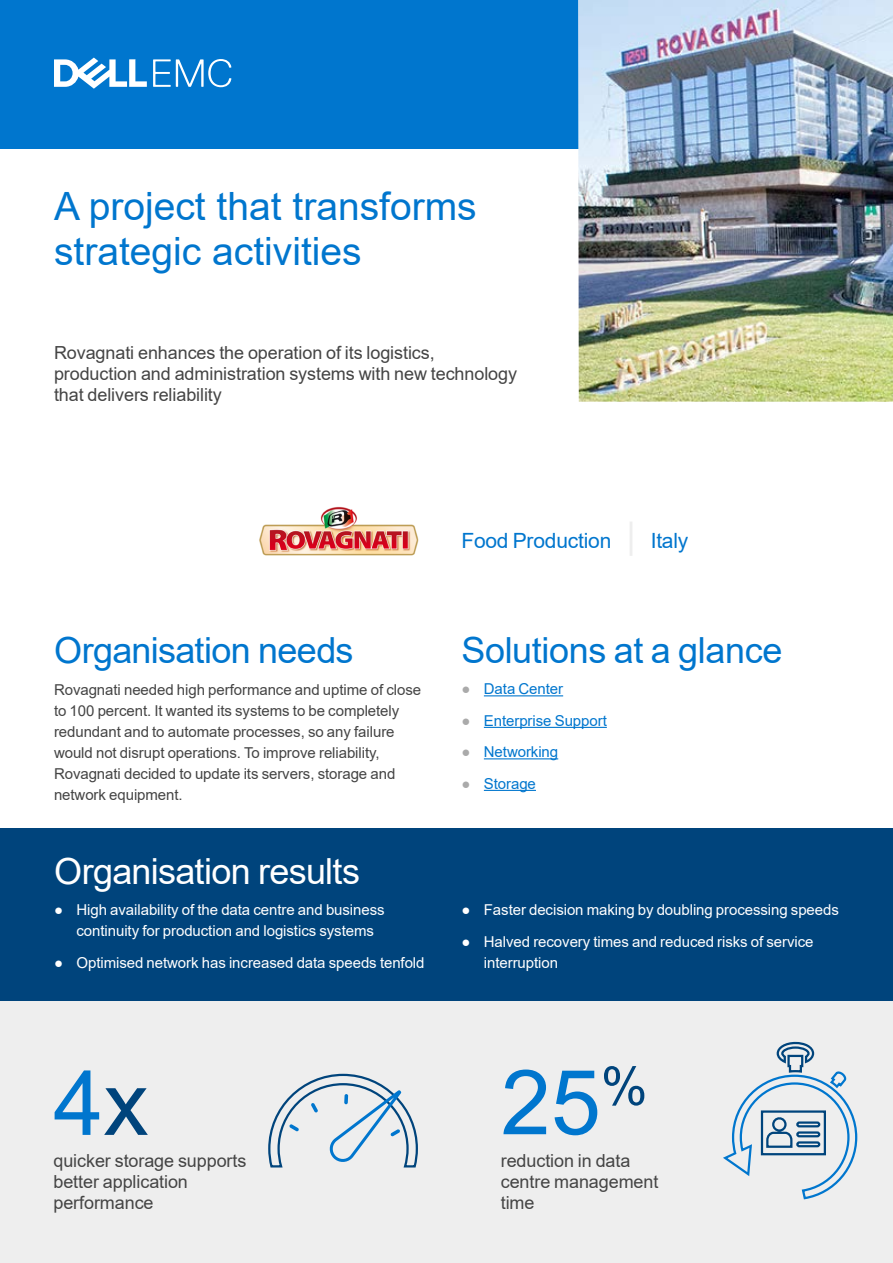
<style>
.page{position:relative;width:893px;height:1263px;background:#fff}
.page>*{position:absolute;margin:0;border:0;box-sizing:border-box;transform-origin:0 0}
.t1{font:90px "Arial";color:#0076ce}
.t2{font:39px/45px "Arial";color:#0076ce}
.t3{font:36px "Arial";letter-spacing:-.01em;color:#0076ce}
.t4{font:36px "Arial";letter-spacing:-.02em;color:#fff}
.t5{font:21px "Arial";letter-spacing:-.01em;color:#0076ce}
.t6{font:18px/21px "Arial";letter-spacing:-.005em;color:#444}
.t7{font:15px/21px "Arial";letter-spacing:-.005em;color:#444}
.t8{font:15px/21px "Arial";letter-spacing:-.005em;color:#fff}
.t9{font:15px "Arial";letter-spacing:-.005em;color:#0076ce}
.s1{font-size:36px;color:#eee}
.s2{color:#aaa}
.s3{color:#00447c}
</style>
<div class="page">
<div style="left:0;top:0;width:893px;height:148px;background:#0076ce"></div>
<img style="left:578px;top:0;width:315px;height:402px">
<svg style="left:153px;top:59px;width:78px;height:28px"></svg>
<svg style="left:54px;top:58px;width:93px;height:31px"></svg>
<hr style="left:484px;top:695px;width:79px;height:1px;background:#0076ce">
<hr style="left:484px;top:727px;width:123px;height:1px;background:#0076ce">
<hr style="left:484px;top:758px;width:74px;height:1px;background:#0076ce">
<hr style="left:484px;top:790px;width:52px;height:1px;background:#0076ce">
<div style="left:0;top:828px;width:893px;height:173px;background:#00447c"></div>
<div style="left:434px;top:1001px;width:459px;height:262px;background:#eee"></div>
<div style="left:0;top:1001px;width:446px;height:261px;background:#eee"></div>
<img style="left:259px;top:506px;width:160px;height:50px">
<svg style="left:268px;top:1073px;width:150px;height:95px"></svg>
<svg style="left:723px;top:1041px;width:135px;height:159px"></svg>
<h2 class="t2" style="left:54px;top:183px;width:424px">A project that transforms strategic activities</h2>
<p class="t6" style="left:54px;top:342px;width:465px">Rovagnati enhances the operation of its logistics, production and administration systems with new technology that delivers reliability</p>
<h3 class="t5" style="left:461px;top:526px;width:229px">Food Production <span class="s1">|</span> Italy</h3>
<h3 class="t3" style="left:54px;top:626px;width:301px">Organisation needs</h3>
<h3 class="t3" style="left:461px;top:626px;width:322px">Solutions at a glance</h3>
<p class="t9" style="left:461px;top:679px;width:103px"><span class="s2">●</span> Data Center</p>
<p class="t9" style="left:461px;top:710px;width:147px"><span class="s2">●</span> Enterprise Support</p>
<p class="t9" style="left:461px;top:742px;width:98px"><span class="s2">●</span> Networking</p>
<p class="t9" style="left:461px;top:773px;width:76px"><span class="s2">●</span> Storage</p>
<p class="t7" style="left:54px;top:679px;width:369px">Rovagnati needed high performance and uptime of close to 100 percent. It wanted its systems to be completely redundant and to automate processes, so any failure would not disrupt operations. To improve reliability, Rovagnati decided to update its servers, storage and network equipment.</p>
<h3 class="t4" style="left:54px;top:846px;width:307px">Organisation results</h3>
<p class="t8" style="left:76px;top:899px;width:310px;text-indent:-22px">● High availability of the data centre and business continuity for production and logistics systems</p>
<p class="t8" style="left:54px;top:952px;width:372px">● Optimised network has increased data speeds tenfold</p>
<h1 class="t1" style="left:53px;top:1041px;width:97px">4<span class="s3">x</span></h1>
<p class="t6" style="left:53px;top:1150px;width:194px">quicker storage supports better application performance</p>
<p class="t8" style="left:461px;top:899px;width:379px">● Faster decision making by doubling processing speeds</p>
<p class="t8" style="left:484px;top:931px;width:331px;text-indent:-22px">● Halved recovery times and reduced risks of service interruption</p>
<h1 class="t1" style="left:501px;top:1040px;width:148px">25<sup>%</sup></h1>
<p class="t6" style="left:501px;top:1150px;width:159px">reduction in data centre management time</p>
</div>
